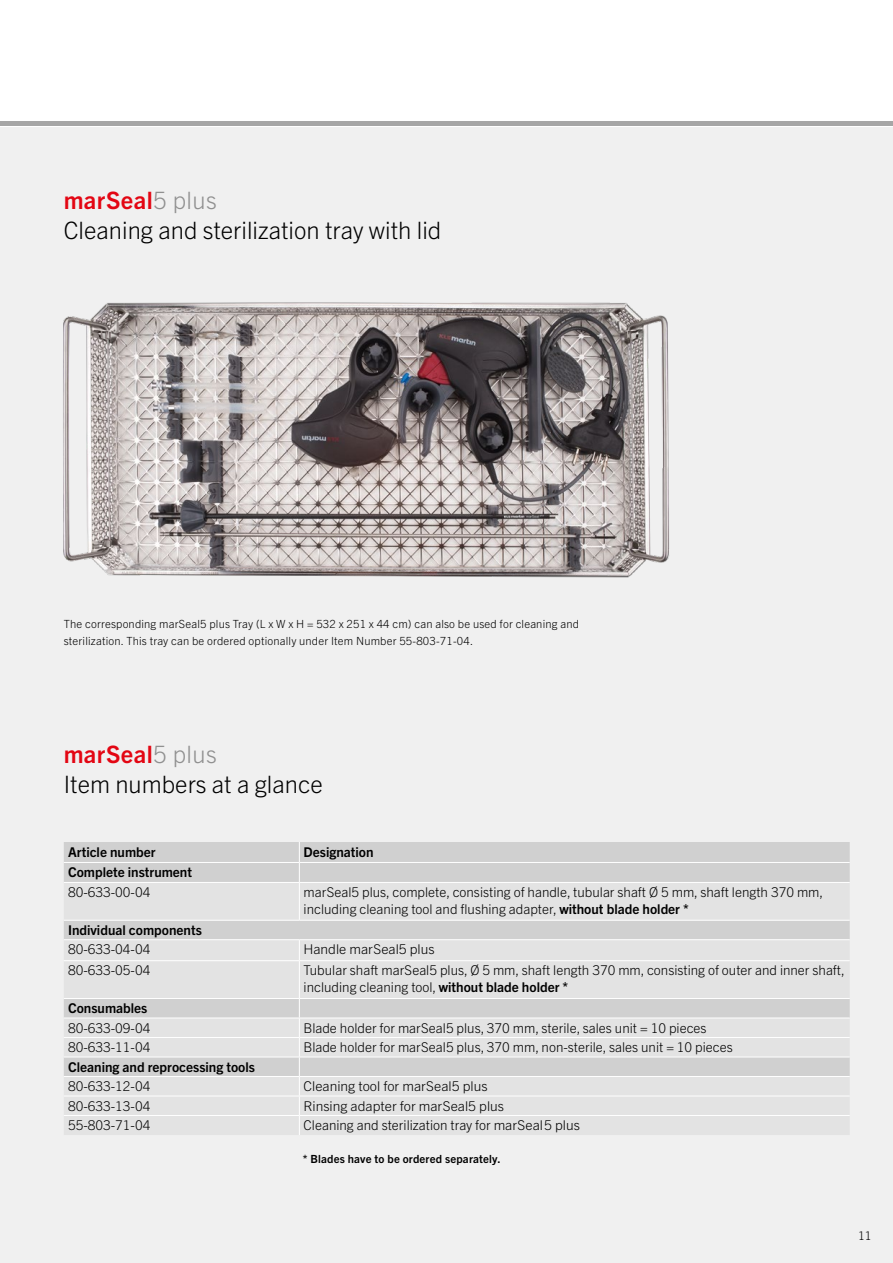
<style>
.page{position:relative;width:893px;height:1263px;background:#fff}
.page>*{position:absolute;margin:0;border:0;box-sizing:border-box;transform-origin:0 0}
.t1{font:300 24px/30px "Trade Gothic Next LT Pro";color:#000}
.t2{font:300 13.5px/16.5px "Trade Gothic Next LT Pro";color:#000}
.t3{font:700 13.5px "Trade Gothic Next LT Pro";color:#000}
.t4{font:300 12px "Trade Gothic Next LT Pro";color:#000}
.t5{font:300 11.25px/16.5px "Trade Gothic Next LT Pro";letter-spacing:.015em;color:#000}
.t6{font:700 11.25px "Trade Gothic Next LT Pro";letter-spacing:.015em;color:#000}
.s1{font-weight:700;color:#e30613}
.s2{color:#909090}
.s3{font-weight:700}
</style>
<div class="page">
<hr style="left:0;top:121px;width:893px;height:4px;background:#a6a6a6">
<div style="left:0;top:128px;width:893px;height:1135px;background:#f0f0f0"></div>
<div style="left:64px;top:842px;width:786px;height:40px;background:#d0d0d0"></div>
<svg style="left:64px;top:883px;width:786px;height:252px;fill:#e3e3e3"></svg>
<hr style="left:64px;top:862px;width:235px;height:1px;background:#fff">
<hr style="left:299px;top:862px;width:551px;height:1px;background:#fff">
<svg style="left:299px;top:842px;width:1px;height:40px"></svg>
<hr style="left:64px;top:882px;width:235px;height:1px;background:#fff">
<hr style="left:299px;top:882px;width:551px;height:1px;background:#fff">
<hr style="left:299px;top:883px;width:1px;height:37px;background:#fff">
<hr style="left:64px;top:920px;width:235px;height:1px;background:#fff">
<hr style="left:299px;top:920px;width:551px;height:1px;background:#fff">
<hr style="left:64px;top:939px;width:235px;height:1px;background:#fff">
<hr style="left:299px;top:939px;width:551px;height:1px;background:#fff">
<svg style="left:299px;top:940px;width:1px;height:20px"></svg>
<hr style="left:64px;top:960px;width:235px;height:1px;background:#fff">
<hr style="left:299px;top:960px;width:551px;height:1px;background:#fff">
<hr style="left:299px;top:961px;width:1px;height:37px;background:#fff">
<hr style="left:64px;top:998px;width:235px;height:1px;background:#fff">
<hr style="left:299px;top:998px;width:551px;height:1px;background:#fff">
<hr style="left:64px;top:1018px;width:235px;height:1px;background:#fff">
<hr style="left:299px;top:1018px;width:551px;height:1px;background:#fff">
<hr style="left:64px;top:1037px;width:235px;height:1px;background:#fff">
<hr style="left:299px;top:1037px;width:551px;height:1px;background:#fff">
<hr style="left:64px;top:1057px;width:235px;height:1px;background:#fff">
<hr style="left:299px;top:1057px;width:551px;height:1px;background:#fff">
<hr style="left:64px;top:1076px;width:235px;height:1px;background:#fff">
<hr style="left:299px;top:1076px;width:551px;height:1px;background:#fff">
<hr style="left:64px;top:1096px;width:235px;height:1px;background:#fff">
<hr style="left:299px;top:1096px;width:551px;height:1px;background:#fff">
<hr style="left:64px;top:1115px;width:235px;height:1px;background:#fff">
<hr style="left:299px;top:1115px;width:551px;height:1px;background:#fff">
<svg style="left:299px;top:999px;width:1px;height:136px"></svg>
<img style="left:63px;top:302px;width:606px;height:276px">
<h1 class="t1" style="left:64px;top:184px;width:379px"><span class="s1">marSeal</span><span class="s2">5 plus<br></span>Cleaning and sterilization tray with lid</h1>
<p class="t5" style="left:64px;top:615px;width:517px">The corresponding marSeal5 plus Tray (L x W x H = 532 x 251 x 44 cm) can also be used for cleaning and sterilization. This tray can be ordered optionally under Item Number 55-803-71-04.</p>
<h1 class="t1" style="left:64px;top:737px;width:260px"><span class="s1">marSeal</span><span class="s2">5 plus<br></span>Item numbers at a glance</h1>
<p class="t3" style="left:68px;top:842px;width:89px">Article number</p>
<p class="t3" style="left:304px;top:842px;width:72px">Designation</p>
<p class="t3" style="left:68px;top:863px;width:126px">Complete instrument</p>
<p class="t2" style="left:68px;top:883px;width:84px">80-633-00-04</p>
<p class="t2" style="left:304px;top:883px;width:521px">marSeal5 plus, complete, consisting of handle, tubular shaft Ø 5 mm, shaft length 370 mm, including cleaning tool and flushing adapter, <span class="s3">without blade holder *</span></p>
<p class="t3" style="left:68px;top:920px;width:135px">Individual components</p>
<p class="t2" style="left:68px;top:940px;width:84px">80-633-04-04</p>
<p class="t2" style="left:304px;top:940px;width:133px">Handle marSeal5 plus</p>
<p class="t2" style="left:68px;top:961px;width:84px">80-633-05-04</p>
<p class="t2" style="left:304px;top:961px;width:543px">Tubular shaft marSeal5 plus, Ø 5 mm, shaft length 370 mm, consisting of outer and inner shaft, including cleaning tool, <span class="s3">without blade holder *</span></p>
<p class="t3" style="left:68px;top:999px;width:81px">Consumables</p>
<p class="t2" style="left:68px;top:1019px;width:84px">80-633-09-04</p>
<p class="t2" style="left:304px;top:1019px;width:404px">Blade holder for marSeal5 plus, 370 mm, sterile, sales unit = 10 pieces</p>
<p class="t2" style="left:68px;top:1038px;width:84px">80-633-11-04</p>
<p class="t2" style="left:304px;top:1038px;width:431px">Blade holder for marSeal5 plus, 370 mm, non-sterile, sales unit = 10 pieces</p>
<p class="t3" style="left:68px;top:1057px;width:189px">Cleaning and reprocessing tools</p>
<p class="t2" style="left:68px;top:1077px;width:84px">80-633-12-04</p>
<p class="t2" style="left:304px;top:1077px;width:185px">Cleaning tool for marSeal5 plus</p>
<p class="t2" style="left:68px;top:1097px;width:84px">80-633-13-04</p>
<p class="t2" style="left:304px;top:1097px;width:202px">Rinsing adapter for marSeal5 plus</p>
<p class="t2" style="left:68px;top:1116px;width:84px">55-803-71-04</p>
<p class="t2" style="left:304px;top:1116px;width:278px">Cleaning and sterilization tray for marSeal5 plus</p>
<p class="t6" style="left:303px;top:1151px;width:199px">* Blades have to be ordered separately.</p>
<p class="t4" style="left:858px;top:1227px;width:15px">11</p>
</div>
